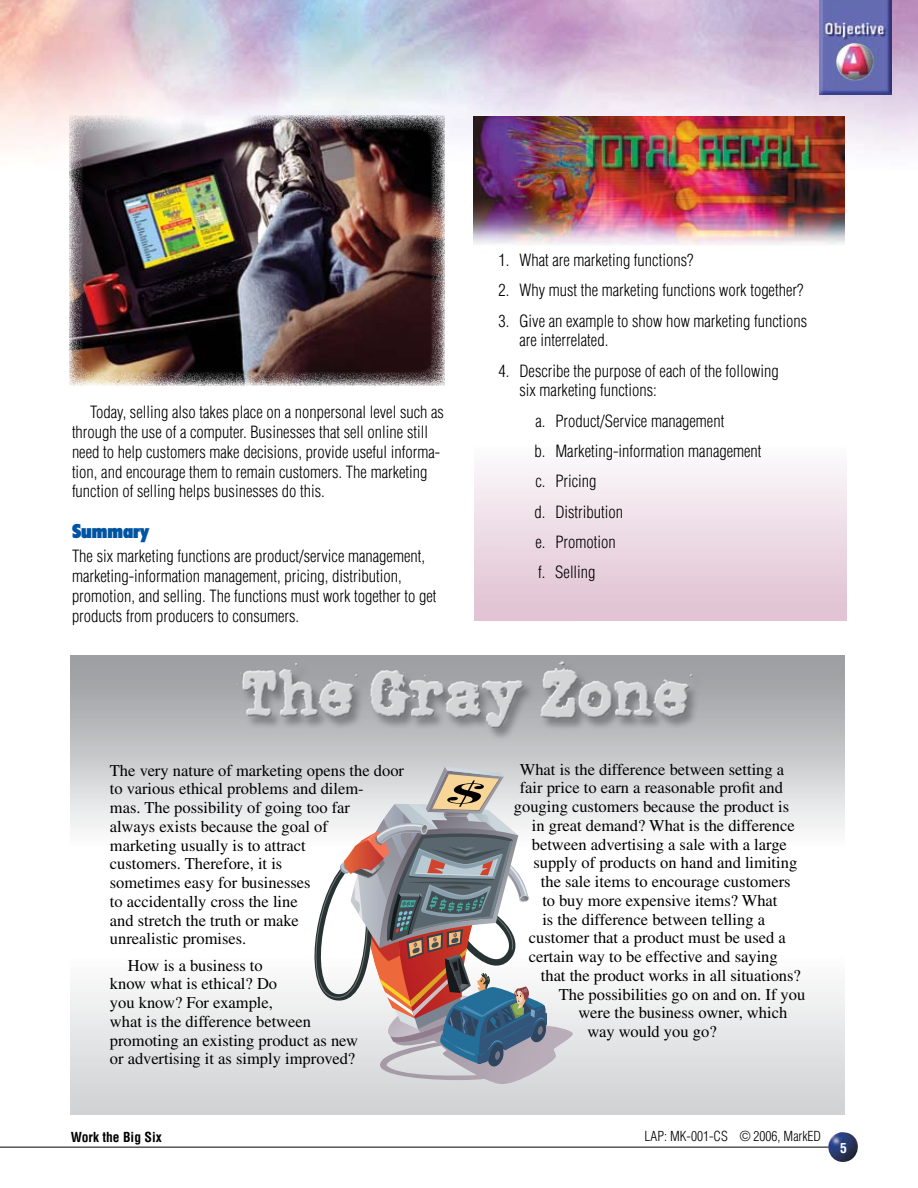
<style>
.page{position:relative;width:918px;height:1188px;background:#fff}
.page>*{position:absolute;margin:0;border:0;box-sizing:border-box;transform-origin:0 0}
.t1{font:19.5px "Flanders";color:#0054a1}
.t2{font:16.5px/18.8px "Times";color:#000}
.t3{font:300 condensed 16.5px/19.8px "Helvetica";color:#000}
.t4{font:300 condensed 13.5px "Helvetica";color:#000}
.t5{font:700 condensed 13.5px "Helvetica";color:#000}
</style>
<div class="page">
<img style="left:0;top:0;width:918px;height:171px">
<img style="left:819px;top:0;width:72px;height:95px">
<hr style="left:0;top:1147px;width:830px;height:1px;background:#000">
<img style="left:828px;top:1132px;width:30px;height:30px">
<img style="left:473px;top:116px;width:371px;height:129px">
<img style="left:69px;top:116px;width:375px;height:269px">
<img style="left:70px;top:656px;width:775px;height:173px">
<svg style="left:305px;top:767px;width:268px;height:319px"></svg>
<img style="left:832px;top:43px;width:45px;height:39px">
<svg style="left:840px;top:1143px;width:6px;height:10px"></svg>
<p class="t3" style="left:72px;top:402px;width:373px;text-indent:18px">Today, selling also takes place on a nonpersonal level such as through the use of a computer. Businesses that sell online still need to help customers make decisions, provide useful informa&shy;tion, and encourage them to remain customers. The marketing function of selling helps businesses do this.</p>
<p class="t1" style="left:72px;top:522px;width:79px">Summary</p>
<p class="t3" style="left:72px;top:546px;width:366px">The six marketing functions are product/service management, marketing-information management, pricing, distribution, promotion, and selling. The functions must work together to get products from producers to consumers.</p>
<p class="t2" style="left:110px;top:761px;width:296px">The very nature of marketing opens the door to various ethical problems and dilem-<br>mas. The possibility of going too far<br>always exists because the goal of<br>marketing usually is to attract<br>customers. Therefore, it is<br>sometimes easy for businesses<br>to accidentally cross the line<br>and stretch the truth or make<br>unrealistic promises.</p>
<p class="t2" style="left:110px;top:956px;width:250px;text-indent:18px">How is a business to<br>know what is ethical? Do<br>you know? For example,<br>what is the difference between promoting an existing product as new or advertising it as simply improved?</p>
<p class="t3" style="left:499px;top:250px;width:196px">1. What are marketing functions?</p>
<p class="t3" style="left:499px;top:280px;width:306px">2. Why must the marketing functions work together?</p>
<p class="t3" style="left:519px;top:311px;width:289px;text-indent:-21px">3. Give an example to show how marketing functions are interrelated.</p>
<p class="t3" style="left:519px;top:361px;width:261px;text-indent:-21px">4. Describe the purpose of each of the following six marketing functions:</p>
<p class="t3" style="left:535px;top:406px;width:229px;line-height:30.3px">a. Product/Service management<br>b. Marketing-information management c. Pricing<br>d. Distribution<br>e. Promotion<br>f. Selling</p>
<p class="t2" style="left:520px;top:760px;width:266px">What is the difference between setting a</p>
<p class="t2" style="left:520px;top:778px;width:265px">fair price to earn a reasonable profit and</p>
<p class="t2" style="left:514px;top:797px;width:277px">gouging customers because the product is</p>
<p class="t2" style="left:532px;top:816px;width:265px">in great demand? What is the difference</p>
<p class="t2" style="left:532px;top:835px;width:257px">between advertising a sale with a large</p>
<p class="t2" style="left:533px;top:853px;width:266px">supply of products on hand and limiting</p>
<p class="t2" style="left:541px;top:872px;width:251px">the sale items to encourage customers</p>
<p class="t2" style="left:542px;top:891px;width:237px">to buy more expensive items? What</p>
<p class="t2" style="left:542px;top:910px;width:224px">is the difference between telling a</p>
<p class="t2" style="left:529px;top:928px;width:259px">customer that a product must be used a</p>
<p class="t2" style="left:529px;top:947px;width:250px">certain way to be effective and saying</p>
<p class="t2" style="left:541px;top:966px;width:262px">that the product works in all situations?</p>
<p class="t2" style="left:559px;top:985px;width:248px">The possibilities go on and on. If you</p>
<p class="t2" style="left:578px;top:1003px;width:210px">were the business owner, which</p>
<p class="t2" style="left:587px;top:1022px;width:131px">way would you go?</p>
<p class="t5" style="left:71px;top:1129px;width:92px">Work the Big Six</p>
<p class="t4" style="left:645px;top:1129px;width:178px">LAP: MK-001-CS © 2006, MarkED</p>
</div>
